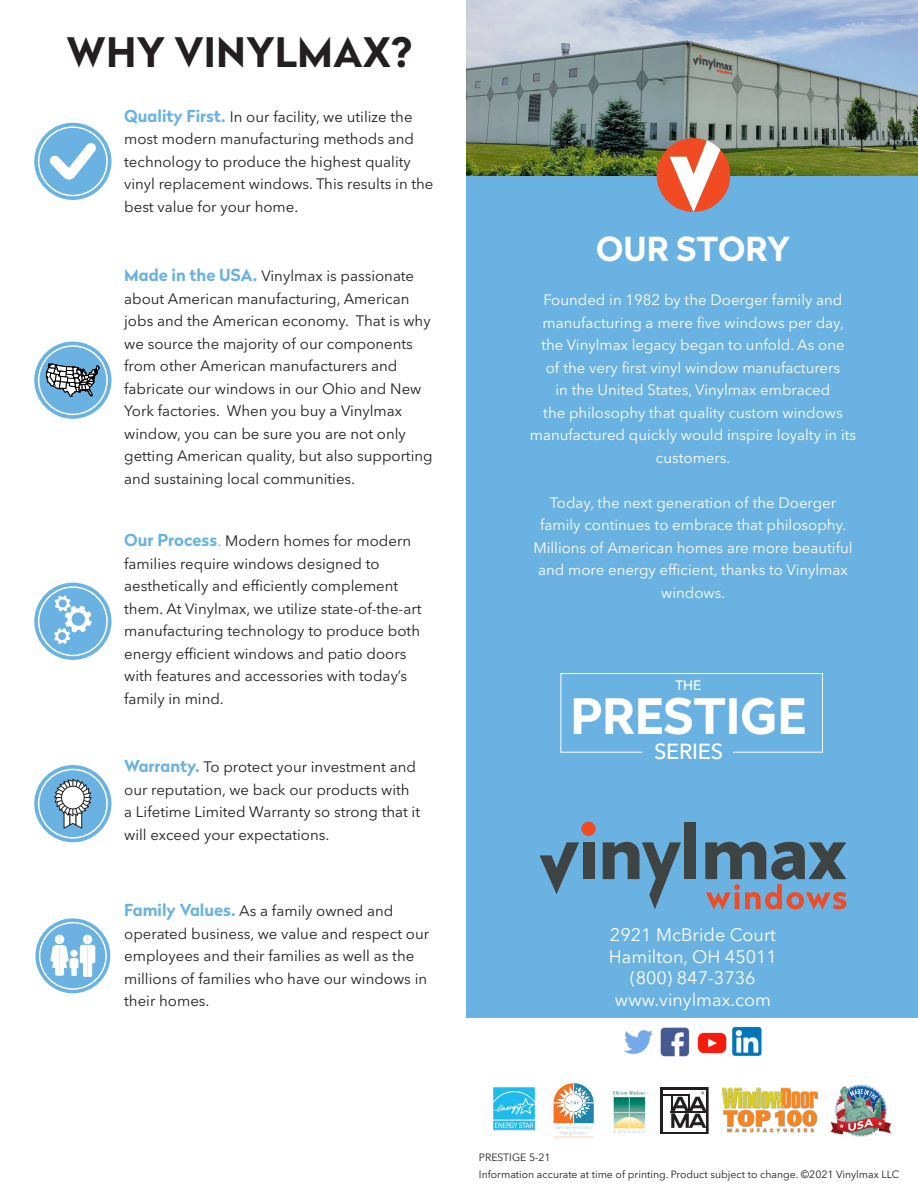
<style>
.page{position:relative;width:918px;height:1188px;background:#fff}
.page>*{position:absolute;margin:0;border:0;box-sizing:border-box;transform-origin:0 0}
.t1{font:700 48.75px "Radikal";color:#fff}
.t2{font:700 40.5px "Radikal";letter-spacing:.005em;color:#231f20}
.t3{font:700 33px "Radikal";letter-spacing:.005em;color:#fff}
.t4{font:500 21.6px "Avenir Next W1 G";letter-spacing:-.01em;color:#fff}
.t5{font:18px "Avenir Next W1 G";color:#fff}
.t6{font:15px/22.5px "Avenir Next W1 G";color:#231f20}
.t7{font:15px/22.5px "Avenir Next W1 G";color:#fff;text-align:center}
.t8{font:500 13.65px "Avenir Next W1 G";color:#fff}
.t9{font:10.5px "Avenir Next W1 G";color:#231f20}
.s1{font-family:"Radikal";font-weight:700;font-size:16.5px;color:#6ab2e2}
.s2{font-size:16.5px;color:#6ab2e2}
</style>
<div class="page">
<div style="left:466px;top:174px;width:452px;height:844px;background:#6ab2e2"></div>
<img style="left:624px;top:1030px;width:29px;height:24px">
<img style="left:660px;top:1027px;width:30px;height:30px">
<img style="left:697px;top:1032px;width:30px;height:22px">
<img style="left:732px;top:1026px;width:30px;height:30px">
<svg style="left:35px;top:918px;width:75px;height:75px;background:#7abae5"></svg>
<div style="left:39px;top:922px;width:68px;height:68px;border:1px solid #fff;border-radius:50%"></div>
<svg style="left:50px;top:935px;width:45px;height:42px"></svg>
<img style="left:466px;top:0;width:452px;height:176px">
<img style="left:723px;top:1087px;width:95px;height:46px">
<img style="left:574px;top:1083px;width:20px;height:20px">
<svg style="left:662px;top:1089px;width:44px;height:43px"></svg>
<div style="left:660px;top:1087px;width:48px;height:47px;border:1px solid #231f20"></div>
<div style="left:663px;top:1090px;width:42px;height:41px;background:#fff"></div>
<svg style="left:662px;top:1092px;width:44px;height:36px"></svg>
<img style="left:613px;top:1091px;width:33px;height:41px">
<img style="left:494px;top:1088px;width:40px;height:42px">
<img style="left:830px;top:1084px;width:62px;height:53px">
<div style="left:34px;top:123px;width:77px;height:77px;background:#6ab2e2;border-radius:50%"></div>
<div style="left:38px;top:126px;width:70px;height:70px;border:2px solid #fff;border-radius:50%"></div>
<svg style="left:49px;top:143px;width:47px;height:37px"></svg>
<div style="left:34px;top:765px;width:77px;height:77px;background:#6ab2e2;border-radius:50%"></div>
<div style="left:38px;top:769px;width:70px;height:70px;border:2px solid #fff;border-radius:50%"></div>
<svg style="left:54px;top:779px;width:37px;height:49px"></svg>
<div style="left:62px;top:786px;width:22px;height:23px;background:#fff;border-radius:50%"></div>
<div style="left:62px;top:786px;width:22px;height:23px;border:1px solid #231f20;border-radius:50%"></div>
<div style="left:34px;top:342px;width:77px;height:77px;background:#6ab2e2;border-radius:50%"></div>
<div style="left:38px;top:345px;width:70px;height:70px;border:2px solid #fff;border-radius:50%"></div>
<svg style="left:46px;top:364px;width:54px;height:33px"></svg>
<div style="left:34px;top:583px;width:77px;height:77px;background:#6ab2e2;border-radius:50%"></div>
<div style="left:38px;top:586px;width:70px;height:70px;border:2px solid #fff;border-radius:50%"></div>
<svg style="left:54px;top:596px;width:38px;height:48px"></svg>
<svg style="left:657px;top:138px;width:73px;height:74px"></svg>
<svg style="left:560px;top:673px;width:263px;height:80px"></svg>
<div style="left:581px;top:822px;width:15px;height:14px;background:#f04b23;border-radius:50%"></div>
<div style="left:583px;top:842px;width:11px;height:37px;background:#3e4443"></div>
<div style="left:685px;top:823px;width:11px;height:56px;background:#3e4443"></div>
<svg style="left:603px;top:842px;width:78px;height:67px"></svg>
<svg style="left:540px;top:842px;width:39px;height:52px"></svg>
<svg style="left:705px;top:842px;width:141px;height:67px"></svg>
<p class="t2" style="left:67px;top:23px;width:347px">WHY VINYLMAX?</p>
<p class="t6" style="left:124px;top:105px;width:311px"><span class="s1">Quality First.</span> In our facility, we utilize the most modern manufacturing methods and technology to produce the highest quality vinyl replacement windows. This results in the best value for your home.</p>
<p class="t6" style="left:124px;top:265px;width:310px"><span class="s1">Made in the USA.</span> Vinylmax is passionate about American manufacturing, American jobs and the American economy. That is why we source the majority of our components from other American manufacturers and fabricate our windows in our Ohio and New York factories. When you buy a Vinylmax window, you can be sure you are not only getting American quality, but also supporting and sustaining local communities.</p>
<p class="t6" style="left:124px;top:530px;width:299px"><span class="s1">Our Process</span><span class="s2">.</span> Modern homes for modern families require windows designed to aesthetically and efficiently complement them. At Vinylmax, we utilize state-of-the-art manufacturing technology to produce both energy efficient windows and patio doors with features and accessories with today’s family in mind.</p>
<p class="t6" style="left:124px;top:756px;width:297px"><span class="s1">Warranty.</span> To protect your investment and our reputation, we back our products with a Lifetime Limited Warranty so strong that it will exceed your expectations.</p>
<p class="t6" style="left:124px;top:900px;width:306px"><span class="s1">Family Values.</span> As a family owned and operated business, we value and respect our employees and their families as well as the millions of families who have our windows in their homes.</p>
<p class="t3" style="left:596px;top:225px;width:195px">OUR STORY</p>
<p class="t7" style="left:530px;top:289px;width:328px">Founded in 1982 by the Doerger family and manufacturing a mere five windows per day, the Vinylmax legacy began to unfold. As one<br>of the very first vinyl window manufacturers<br>in the United States, Vinylmax embraced<br>the philosophy that quality custom windows manufactured quickly would inspire loyalty in its customers.</p>
<p class="t7" style="left:533px;top:491px;width:321px">Today, the next generation of the Doerger family continues to embrace that philosophy.<br>Millions of American homes are more beautiful and more energy efficient, thanks to Vinylmax windows.</p>
<p class="t8" style="left:675px;top:675px;width:27px">THE</p>
<p class="t1" style="left:570px;top:681px;width:238px">PRESTIGE</p>
<p class="t4" style="left:654px;top:734px;width:71px">SERIES</p>
<p class="t5" style="left:610px;top:924px;width:168px">2921 McBride Court</p>
<p class="t5" style="left:609px;top:946px;width:170px">Hamilton, OH 45011</p>
<p class="t5" style="left:630px;top:967px;width:127px">(800) 847-3736</p>
<p class="t5" style="left:615px;top:989px;width:158px">www.vinylmax.com</p>
<p class="t9" style="left:479px;top:1152px;width:73px">PRESTIGE 5-21</p>
<p class="t9" style="left:479px;top:1168px;width:422px">Information accurate at time of printing. Product subject to change. ©2021 Vinylmax LLC</p>
</div>
